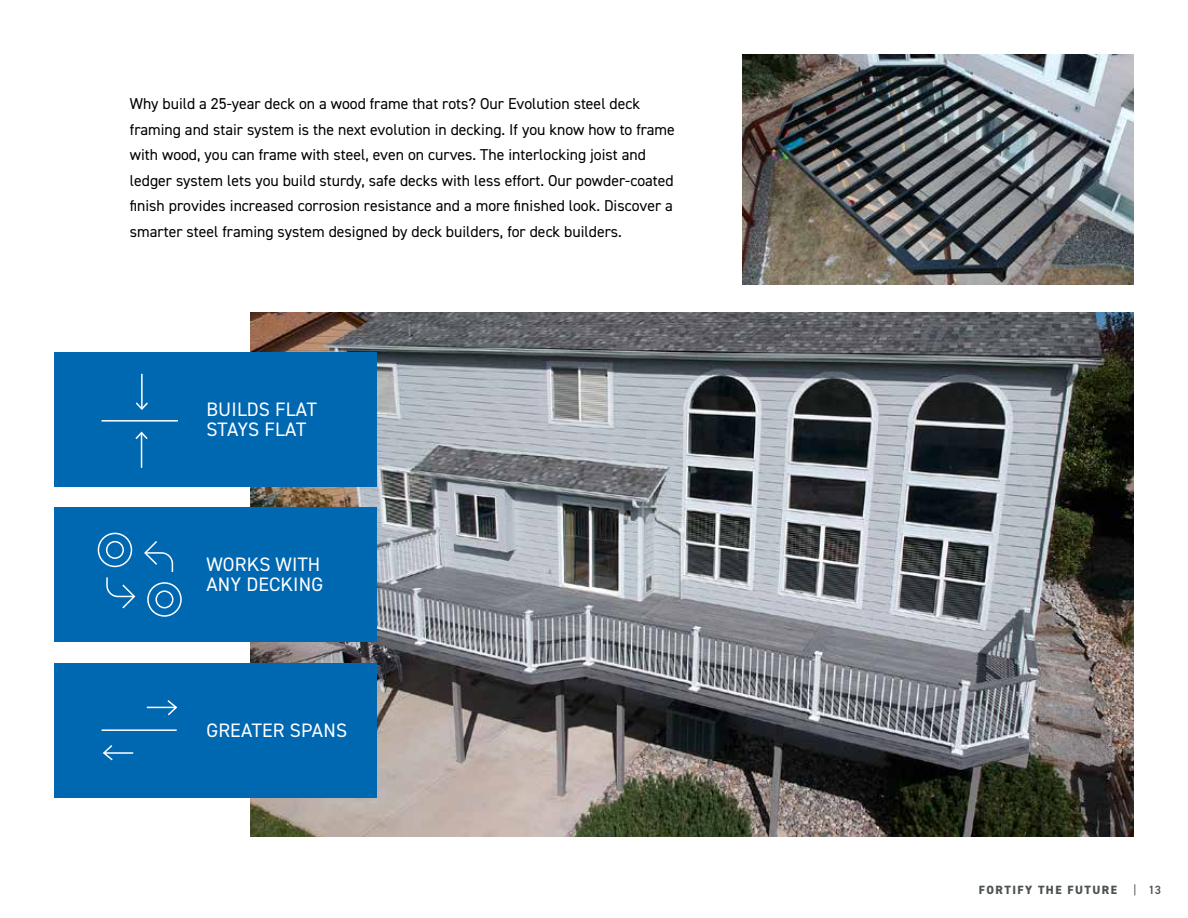
<style>
.page{position:relative;width:1188px;height:918px;background:#fff}
.page>*{position:absolute;margin:0;border:0;box-sizing:border-box;transform-origin:0 0}
.t1{font:19.5px/19.5px "DIN2014";letter-spacing:.01em;color:#fff}
.t2{font:15.75px/25.5px "DIN2014";color:#000}
.t3{font:800 12px "DIN2014";letter-spacing:.12em;color:#4b5250}
.t4{font:600 12px "DIN2014";color:#4b5250}
.s1{font-weight:400}
</style>
<div class="page">
<img style="left:251px;top:312px;width:883px;height:525px">
<img style="left:743px;top:54px;width:391px;height:230px">
<div style="left:54px;top:507px;width:323px;height:135px;background:#0067b1"></div>
<svg style="left:97px;top:532px;width:85px;height:85px"></svg>
<div style="left:54px;top:352px;width:323px;height:135px;background:#0067b1"></div>
<hr style="left:102px;top:420px;width:76px;height:2px;background:#fff">
<hr style="left:141px;top:433px;width:1px;height:35px;background:#fff">
<svg style="left:135px;top:431px;width:13px;height:10px"></svg>
<hr style="left:141px;top:374px;width:2px;height:35px;background:#fff">
<svg style="left:135px;top:401px;width:13px;height:9px"></svg>
<div style="left:54px;top:663px;width:323px;height:135px;background:#0067b1"></div>
<hr style="left:102px;top:729px;width:75px;height:2px;background:#fff">
<svg style="left:146px;top:700px;width:32px;height:16px"></svg>
<svg style="left:103px;top:745px;width:31px;height:16px"></svg>
<p class="t2" style="left:130px;top:91px;width:547px">Why build a 25-year deck on a wood frame that rots? Our Evolution steel deck framing and stair system is the next evolution in decking. If you know how to frame with wood, you can frame with steel, even on curves. The interlocking joist and ledger system lets you build sturdy, safe decks with less effort. Our powder-coated finish provides increased corrosion resistance and a more finished look. Discover a smarter steel framing system designed by deck builders, for deck builders.</p>
<p class="t1" style="left:206px;top:399px;width:112px">BUILDS FLAT<br>STAYS FLAT</p>
<p class="t1" style="left:206px;top:555px;width:118px">WORKS WITH<br>ANY DECKING</p>
<p class="t1" style="left:206px;top:720px;width:142px">GREATER SPANS</p>
<p class="t3" style="left:979px;top:882px;width:140px">FORTIFY THE FUTURE</p>
<p class="t4" style="left:1133px;top:882px;width:29px"><span class="s1">|</span> 13</p>
</div>
